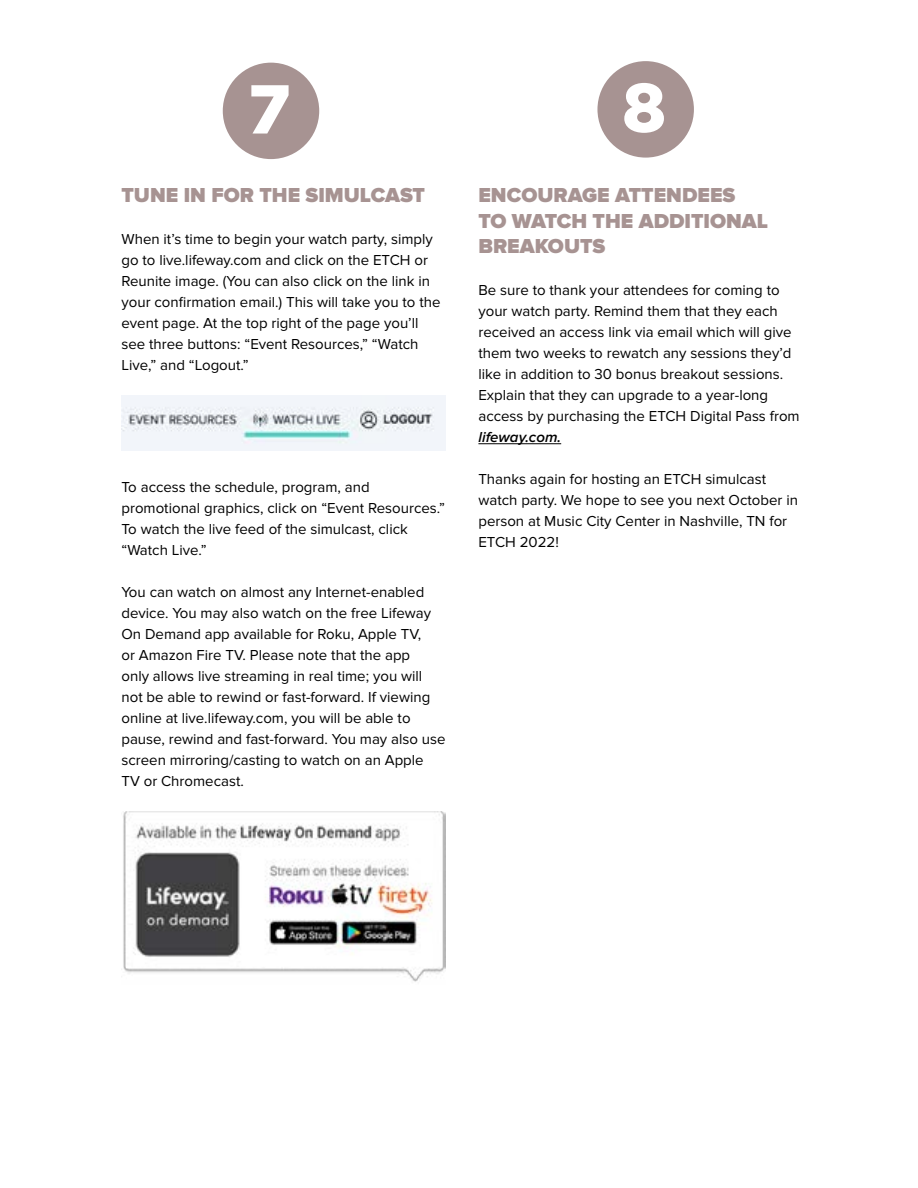
<style>
.page{position:relative;width:918px;height:1188px;background:#fff}
.page>*{position:absolute;margin:0;border:0;box-sizing:border-box;transform-origin:0 0}
.t1{font:900 69px "Gotham";color:#fff}
.t2{font:900 21px/25.2px "Proxima Nova";color:#a79392}
.t3{font:15px/21px "Proxima Nova";color:#000}
.t4{font:italic 600 15px "Proxima Nova";color:#000}
</style>
<div class="page">
<img style="left:122px;top:396px;width:323px;height:54px">
<img style="left:123px;top:812px;width:323px;height:170px">
<hr style="left:478px;top:443px;width:83px;height:1px;background:#000">
<div style="left:223px;top:63px;width:96px;height:96px;background:#a79392;border-radius:50%"></div>
<div style="left:597px;top:61px;width:97px;height:97px;background:#a79392;border-radius:50%"></div>
<h1 class="t1" style="left:248px;top:62px;width:44px">7</h1>
<h1 class="t1" style="left:622px;top:60px;width:45px">8</h1>
<h2 class="t2" style="left:122px;top:183px;width:305px">TUNE IN FOR THE SIMULCAST</h2>
<p class="t3" style="left:122px;top:229px;width:321px">When it’s time to begin your watch party, simply go to live.lifeway.com and click on the ETCH or Reunite image. (You can also click on the link in your confirmation email.) This will take you to the event page. At the top right of the page you’ll see three buttons: “Event Resources,” “Watch Live,” and “Logout.”</p>
<p class="t3" style="left:122px;top:477px;width:325px">To access the schedule, program, and promotional graphics, click on “Event Resources.” To watch the live feed of the simulcast, click “Watch Live.”</p>
<p class="t3" style="left:122px;top:582px;width:326px">You can watch on almost any Internet-enabled device. You may also watch on the free Lifeway On Demand app available for Roku, Apple TV,<br>or Amazon Fire TV. Please note that the app<br>only allows live streaming in real time; you will not be able to rewind or fast-forward. If viewing online at live.lifeway.com, you will be able to pause, rewind and fast-forward. You may also use screen mirroring/casting to watch on an Apple TV or Chromecast.</p>
<h2 class="t2" style="left:478px;top:183px;width:291px">ENCOURAGE ATTENDEES<br>TO WATCH THE ADDITIONAL<br>BREAKOUTS</h2>
<p class="t3" style="left:478px;top:279px;width:323px">Be sure to thank your attendees for coming to your watch party. Remind them that they each received an access link via email which will give them two weeks to rewatch any sessions they’d like in addition to 30 bonus breakout sessions.<br>Explain that they can upgrade to a year-long access by purchasing the ETCH Digital Pass from</p>
<p class="t4" style="left:478px;top:428px;width:84px">lifeway.com.</p>
<p class="t3" style="left:478px;top:468px;width:321px">Thanks again for hosting an ETCH simulcast watch party. We hope to see you next October in person at Music City Center in Nashville, TN for ETCH 2022!</p>
</div>
